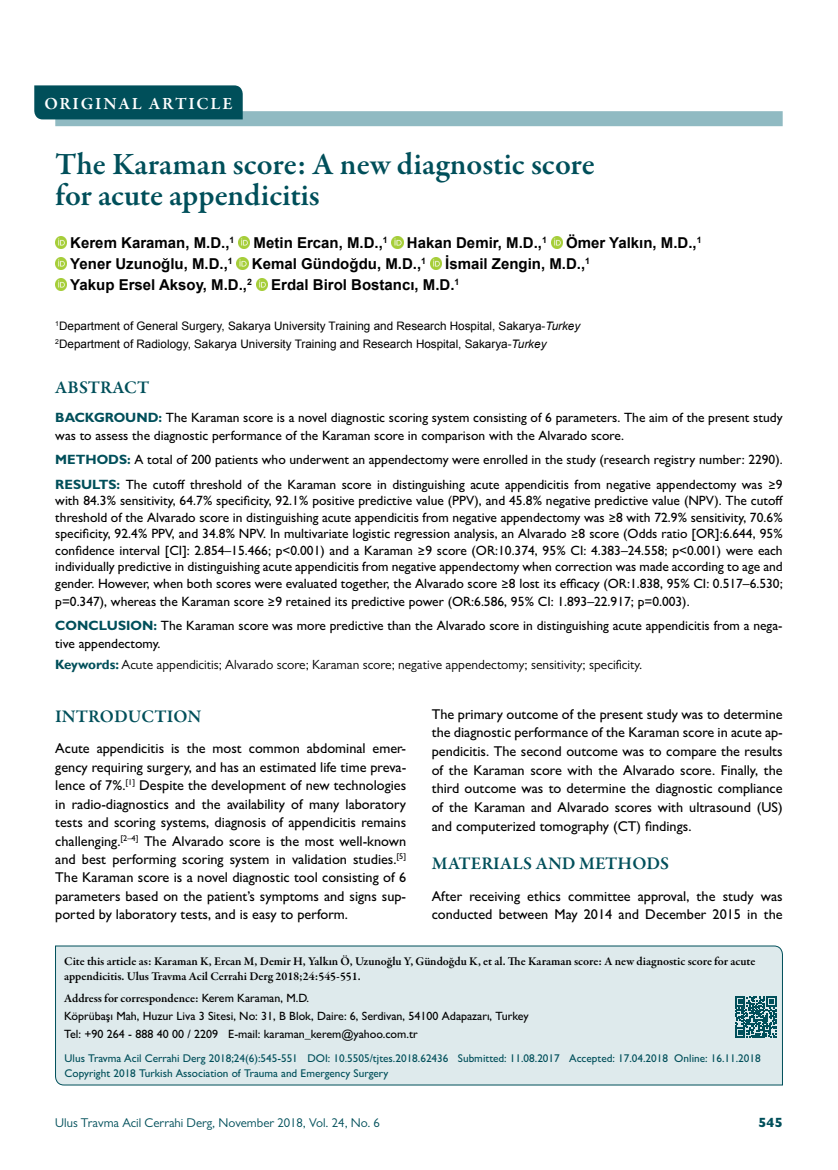
<style>
.page{position:relative;width:838px;height:1170px;background:#fff}
.page>*{position:absolute;margin:0;border:0;box-sizing:border-box;transform-origin:0 0}
.t1{font:600 31.5px/31.5px "Garamond Premr Pro";color:#004f5a}
.t2{font:600 18px "Garamond Premr Pro";letter-spacing:.005em;color:#004f5a}
.t3{font:600 17.25px "Garamond Premr Pro";letter-spacing:.1em;color:#fff}
.t4{font:700 15px "Arial";color:#000}
.t5{font:500 14.25px/18.5px "Gill Sans MT Pro";color:#000;text-align:justify}
.t6{font:500 13.5px/16.5px "Gill Sans MT Pro";color:#000}
.t7{font:800 13.5px "Gill Sans MT Pro";color:#004f5a}
.t8{font:13.35px "Gill Sans MT Pro";color:#000}
.t9{font:12.75px "Gill Sans MT Pro";color:#004f5a}
.t10{font:600 12px/15px "Garamond Premr Pro";color:#000}
.t11{font:500 12px/18px "Gill Sans MT Pro";color:#000}
.t12{font:11.7px/18px "Arial";color:#000}
.t13{font:500 11.25px/15px "Gill Sans MT Pro";color:#004f5a}
.s1{font-style:italic}
.s2{font-weight:700;color:#004f5a}
.s3{font-family:"Gill Sans";font-weight:700;color:#004f5a}
.s4{font-family:"Gill Sans MT Pro";font-weight:500}
</style>
<div class="page">
<div style="left:55px;top:111px;width:727px;height:15px;background:#90bac2"></div>
<svg style="left:55px;top:237px;width:11px;height:11px"></svg>
<svg style="left:239px;top:237px;width:11px;height:11px"></svg>
<svg style="left:392px;top:237px;width:11px;height:11px"></svg>
<svg style="left:551px;top:237px;width:11px;height:11px"></svg>
<svg style="left:55px;top:258px;width:11px;height:11px"></svg>
<svg style="left:237px;top:258px;width:11px;height:11px"></svg>
<svg style="left:430px;top:258px;width:11px;height:11px"></svg>
<svg style="left:55px;top:279px;width:11px;height:11px"></svg>
<svg style="left:256px;top:279px;width:11px;height:11px"></svg>
<div style="left:34px;top:85px;width:209px;height:34px;background:#004f5a"></div>
<div style="left:55px;top:945px;width:728px;height:140px;background:#deeaec"></div>
<svg style="left:735px;top:996px;width:41px;height:41px;background:#467f88"></svg>
<p class="t3" style="left:44px;top:93px;width:190px">ORIGINAL ARTICLE</p>
<h1 class="t1" style="left:55px;top:149px;width:541px">The Karaman score: A new diagnostic score for acute appendicitis</h1>
<p class="t4" style="left:70px;top:233px;width:166px">Kerem Karaman, M.D.,<sup>1</sup></p>
<p class="t4" style="left:254px;top:233px;width:136px">Metin Ercan, M.D.,<sup>1</sup></p>
<p class="t4" style="left:407px;top:233px;width:141px">Hakan Demir, M.D.,<sup>1</sup></p>
<p class="t4" style="left:566px;top:233px;width:137px">Ömer Yalkın, M.D.,<sup>1</sup></p>
<p class="t4" style="left:70px;top:254px;width:164px">Yener Uzunoğlu, M.D.,<sup>1</sup></p>
<p class="t4" style="left:252px;top:254px;width:176px">Kemal Gündoğdu, M.D.,<sup>1</sup></p>
<p class="t4" style="left:445px;top:254px;width:146px">İsmail Zengin, M.D.,<sup>1</sup></p>
<p class="t4" style="left:70px;top:275px;width:183px">Yakup Ersel Aksoy, M.D.,<sup>2</sup></p>
<p class="t4" style="left:271px;top:275px;width:190px">Erdal Birol Bostancı, M.D.<sup>1</sup></p>
<p class="t12" style="left:55px;top:317px;width:526px"><sup>1</sup>Department of General Surgery, Sakarya University Training and Research Hospital, Sakarya-<span class="s1">Turkey<br></span><sup>2</sup>Department of Radiology, Sakarya University Training and Research Hospital, Sakarya-<span class="s1">Turkey</span></p>
<h2 class="t2" style="left:55px;top:376px;width:95px">ABSTRACT</h2>
<p class="t6" style="left:55px;top:408px;width:728px;line-height:18px"><span class="s2">BACKGROUND:</span> The Karaman score is a novel diagnostic scoring system consisting of 6 parameters. The aim of the present study was to assess the diagnostic performance of the Karaman score in comparison with the Alvarado score.</p>
<p class="t6" style="left:55px;top:447px;width:729px;line-height:24.5px"><span class="s2">METHODS:</span> A total of 200 patients who underwent an appendectomy were enrolled in the study (research registry number: 2290).<br><span class="s2">RESULTS:</span> The cutoff threshold of the Karaman score in distinguishing acute appendicitis from negative appendectomy was ≥9</p>
<p class="t6" style="left:55px;top:492px;width:729px;text-align:justify">with 84.3% sensitivity, 64.7% specificity, 92.1% positive predictive value (PPV), and 45.8% negative predictive value (NPV). The cutoff threshold of the Alvarado score in distinguishing acute appendicitis from negative appendectomy was ≥8 with 72.9% sensitivity, 70.6% specificity, 92.4% PPV, and 34.8% NPV. In multivariate logistic regression analysis, an Alvarado ≥8 score (Odds ratio [OR]:6.644, 95% confidence interval [CI]: 2.854–15.466; p&lt;0.001) and a Karaman ≥9 score (OR:10.374, 95% CI: 4.383–24.558; p&lt;0.001) were each individually predictive in distinguishing acute appendicitis from negative appendectomy when correction was made according to age and gender. However, when both scores were evaluated together, the Alvarado score ≥8 lost its efficacy (OR:1.838, 95% CI: 0.517–6.530;</p>
<p class="t6" style="left:55px;top:588px;width:729px;line-height:24.5px">p=0.347), whereas the Karaman score ≥9 retained its predictive power (OR:6.586, 95% CI: 1.893–22.917; p=0.003).<br><span class="s2">CONCLUSION:</span> The Karaman score was more predictive than the Alvarado score in distinguishing acute appendicitis from a nega-</p>
<p class="t6" style="left:55px;top:634px;width:107px">tive appendectomy.</p>
<p class="t8" style="left:55px;top:656px;width:588px"><span class="s3">Keywords:</span> Acute appendicitis; Alvarado score; Karaman score; negative appendectomy; sensitivity; specificity.</p>
<p class="t5" style="left:432px;top:704px;width:352px">The primary outcome of the present study was to determine the diagnostic performance of the Karaman score in acute ap&shy;pendicitis. The second outcome was to compare the results of the Karaman score with the Alvarado score. Finally, the third outcome was to determine the diagnostic compliance of the Karaman and Alvarado scores with ultrasound (US) and computerized tomography (CT) findings.</p>
<h2 class="t2" style="left:432px;top:852px;width:239px">MATERIALS AND METHODS</h2>
<p class="t5" style="left:432px;top:886px;width:352px">After receiving ethics committee approval, the study was conducted between May 2014 and December 2015 in the</p>
<h2 class="t2" style="left:55px;top:705px;width:148px">INTRODUCTION</h2>
<p class="t5" style="left:55px;top:739px;width:352px">Acute appendicitis is the most common abdominal emer&shy;gency requiring surgery, and has an estimated life time preva&shy;lence of 7%.<sup>[1]</sup> Despite the development of new technologies in radio-diagnostics and the availability of many laboratory tests and scoring systems, diagnosis of appendicitis remains challenging.<sup>[2–4]</sup> The Alvarado score is the most well-known and best performing scoring system in validation studies.<sup>[5] </sup>The Karaman score is a novel diagnostic tool consisting of 6 parameters based on the patient’s symptoms and signs sup&shy;ported by laboratory tests, and is easy to perform.</p>
<p class="t10" style="left:64px;top:953px;width:692px">Cite this article as: Karaman K, Ercan M, Demir H, Yalkın Ö, Uzunoğlu Y, Gündoğdu K, et al. The Karaman score: A new diagnostic score for acute appendicitis. Ulus Travma Acil Cerrahi Derg 2018;24:545-551.</p>
<p class="t10" style="left:64px;top:991px;width:246px">Address for correspondence: <span class="s4">Kerem Karaman, M.D.</span></p>
<p class="t11" style="left:64px;top:1006px;width:466px">Köprübaşı Mah, Huzur Liva 3 Sitesi, No: 31, B Blok, Daire: 6, Serdivan, 54100 Adapazarı, Turkey<br>Tel: +90 264 - 888 40 00 / 2209 E-mail: karaman_kerem@yahoo.com.tr</p>
<p class="t13" style="left:65px;top:1050px;width:697px">Ulus Travma Acil Cerrahi Derg 2018;24(6):545-551 DOI: 10.5505/tjtes.2018.62436 Submitted: 11.08.2017 Accepted: 17.04.2018 Online: 16.11.2018<br>Copyright 2018 Turkish Association of Trauma and Emergency Surgery</p>
<p class="t9" style="left:55px;top:1115px;width:326px">Ulus Travma Acil Cerrahi Derg, November 2018, Vol. 24, No. 6</p>
<p class="t7" style="left:758px;top:1114px;width:26px">545</p>
</div>
